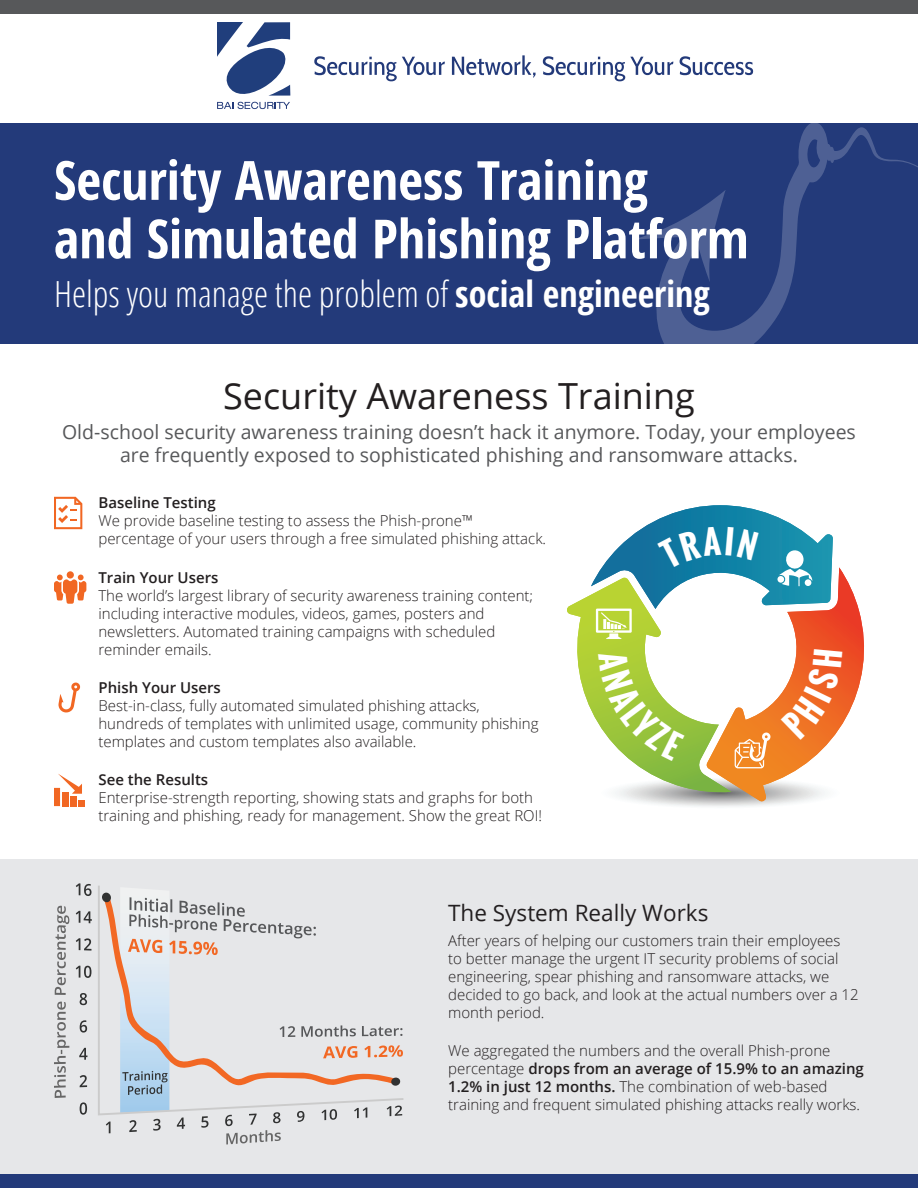
<style>
.page{position:relative;width:918px;height:1188px;background:#fff}
.page>*{position:absolute;margin:0;border:0;box-sizing:border-box;transform-origin:0 0}
.Headline{font:700 condensed 54px/58.5px "Open Sans";color:#fff}
.Sub-Headline{font:300 condensed 36px "Open Sans";color:#fff}
.Heading_One{font:36px "Open Sans";color:#231f20}
.t1{font:22.5px "Open Sans";color:#231f20}
.Heading_Two{font:19.5px/23.4px "Open Sans";color:#57585a;text-align:center}
.t2{font:300 15px/18px "Open Sans";color:#231f20}
.Heading_Three{font:600 15px "Open Sans";color:#231f20}
.s1{font-weight:700}
.s2{font-weight:600}
</style>
<div class="page">
<div style="left:0;top:0;width:918px;height:14px;background:#57585a"></div>
<svg style="left:217px;top:23px;width:73px;height:73px"></svg>
<svg style="left:217px;top:102px;width:73px;height:7px"></svg>
<svg style="left:314px;top:56px;width:131px;height:25px"></svg>
<svg style="left:452px;top:55px;width:84px;height:23px"></svg>
<svg style="left:543px;top:56px;width:130px;height:25px"></svg>
<svg style="left:680px;top:56px;width:73px;height:19px"></svg>
<div style="left:0;top:123px;width:918px;height:220px;background:#233a7a"></div>
<svg style="left:635px;top:123px;width:283px;height:220px"></svg>
<div style="left:0;top:859px;width:918px;height:329px;background:#e6e7e9"></div>
<svg style="left:98px;top:886px;width:22px;height:229px"></svg>
<svg style="left:102px;top:893px;width:18px;height:193px"></svg>
<svg style="left:76px;top:883px;width:16px;height:13px"></svg>
<svg style="left:76px;top:911px;width:16px;height:12px"></svg>
<svg style="left:76px;top:938px;width:15px;height:13px"></svg>
<svg style="left:76px;top:966px;width:15px;height:12px"></svg>
<svg style="left:80px;top:993px;width:7px;height:12px"></svg>
<svg style="left:80px;top:1020px;width:7px;height:13px"></svg>
<svg style="left:79px;top:1048px;width:8px;height:12px"></svg>
<svg style="left:80px;top:1075px;width:7px;height:12px"></svg>
<svg style="left:80px;top:1102px;width:7px;height:13px"></svg>
<svg style="left:54px;top:1002px;width:15px;height:96px"></svg>
<svg style="left:55px;top:906px;width:14px;height:89px"></svg>
<svg style="left:106px;top:1122px;width:5px;height:11px"></svg>
<div style="left:102px;top:892px;width:9px;height:10px;background:#313232;border-radius:50%"></div>
<svg style="left:120px;top:897px;width:283px;height:247px"></svg>
<div style="left:0;top:1174px;width:918px;height:14px;background:#233a7a"></div>
<svg style="left:54px;top:497px;width:28px;height:32px"></svg>
<svg style="left:58px;top:683px;width:22px;height:29px"></svg>
<svg style="left:54px;top:774px;width:30px;height:32px"></svg>
<svg style="left:54px;top:571px;width:32px;height:33px"></svg>
<svg style="left:567px;top:505px;width:297px;height:302px"></svg>
<p class="Headline" style="left:54px;top:150px;width:696px">Security Awareness Training<br>and Simulated Phishing Platform</p>
<p class="Sub-Headline" style="left:54px;top:270px;width:657px">Helps you manage the problem of <span class="s1">social engineering</span></p>
<p class="Heading_One" style="left:223px;top:371px;width:473px">Security Awareness Training</p>
<p class="Heading_Two" style="left:62px;top:420px;width:795px">Old-school security awareness training doesn’t hack it anymore. Today, your employees are frequently exposed to sophisticated phishing and ransomware attacks.</p>
<p class="Heading_Three" style="left:98px;top:493px;width:119px">Baseline Testing</p>
<p class="t2" style="left:98px;top:511px;width:449px">We provide baseline testing to assess the Phish-prone™ percentage of your users through a free simulated phishing attack.</p>
<p class="Heading_Three" style="left:98px;top:567px;width:122px">Train Your Users</p>
<p class="t2" style="left:98px;top:586px;width:436px">The world’s largest library of security awareness training content; including interactive modules, videos, games, posters and newsletters. Automated training campaigns with scheduled reminder emails.</p>
<p class="Heading_Three" style="left:98px;top:677px;width:124px">Phish Your Users</p>
<p class="t2" style="left:98px;top:696px;width:442px">Best-in-class, fully automated simulated phishing attacks, hundreds of templates with unlimited usage, community phishing templates and custom templates also available.</p>
<p class="Heading_Three" style="left:98px;top:769px;width:111px">See the Results</p>
<p class="t2" style="left:98px;top:788px;width:445px">Enterprise-strength reporting, showing stats and graphs for both training and phishing, ready for management. Show the great ROI!</p>
<p class="t1" style="left:448px;top:897px;width:262px">The System Really Works</p>
<p class="t2" style="left:448px;top:931px;width:412px">After years of helping our customers train their employees<br>to better manage the urgent IT security problems of social engineering, spear phishing and ransomware attacks, we decided to go back, and look at the actual numbers over a 12 month period.</p>
<p class="t2" style="left:448px;top:1041px;width:417px">We aggregated the numbers and the overall Phish-prone percentage <span class="s2">drops from an average of 15.9% to an amazing 1.2% in just 12 months.</span> The combination of web-based training and frequent simulated phishing attacks really works.</p>
</div>
